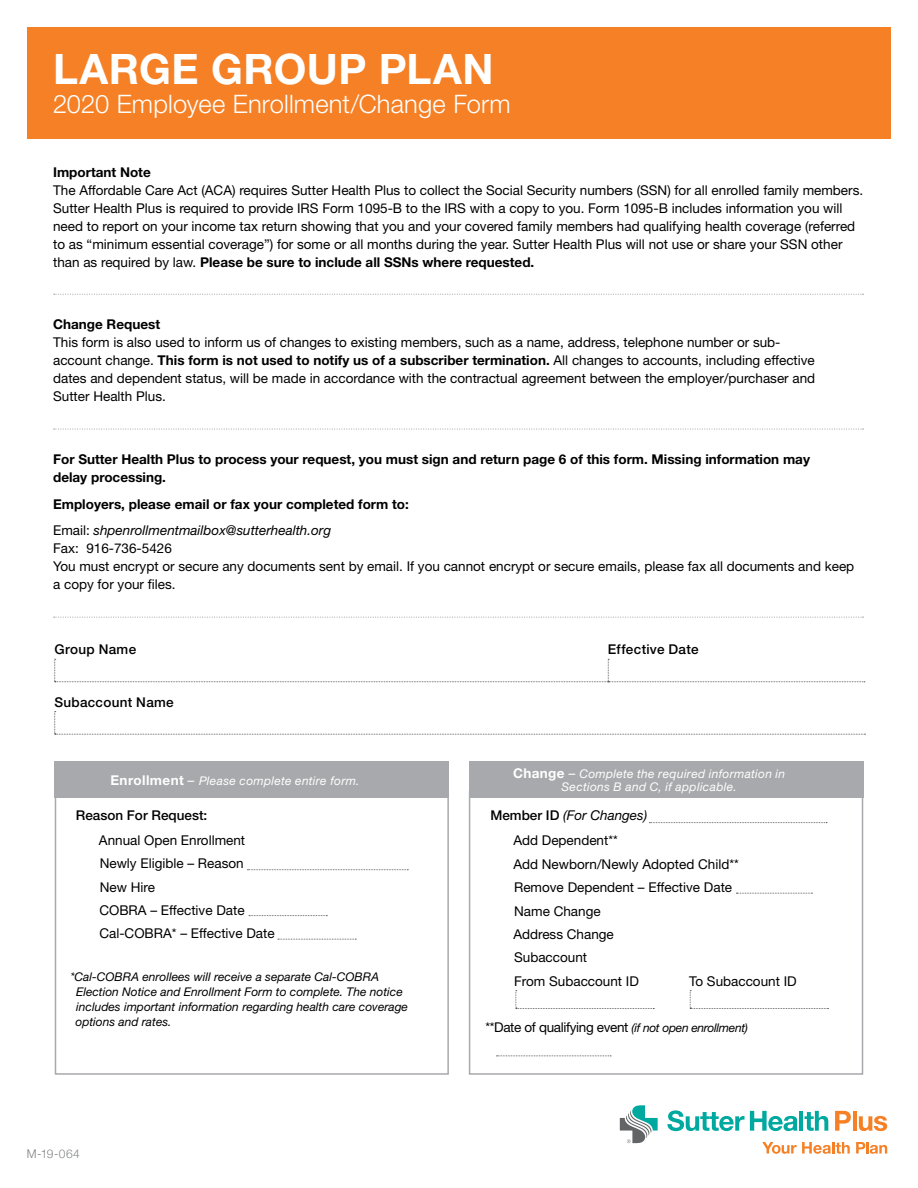
<style>
.page{position:relative;width:918px;height:1188px;background:#fff}
.page>*{position:absolute;margin:0;border:0;box-sizing:border-box;transform-origin:0 0}
.t1{font:700 42px "Helvetica Neue LT Std";letter-spacing:.01em;color:#fff}
.t2{font:300 25.5px "Helvetica Neue LT Std";letter-spacing:.005em;color:#fff}
.t3{font:13.5px/18px "Helvetica Neue LT Std";color:#000}
.t4{font:700 13.5px/18px "Helvetica Neue LT Std";color:#000}
.t5{font:italic 13.5px "Helvetica Neue LT Std";color:#000}
.t6{font:13.5px "Helvetica Neue LT Std";letter-spacing:-.025em;color:#000}
.t7{font:500 13.5px "Helvetica Neue LT Std";letter-spacing:.02em;color:#000}
.t8{font:500 13.5px "Helvetica Neue LT Std";color:#000}
.t9{font:italic 12px/15px "Helvetica Neue LT Std";color:#000}
.t10{font:italic 12px/13.5px "Helvetica Neue LT Std";letter-spacing:.025em;color:#fff;text-align:center}
.t11{font:300 12px "Helvetica Neue";color:#808285}
.s1{font-weight:700}
.s2{font-style:normal}
.s3{font-weight:700;font-style:normal;font-size:13.5px}
.s4{font-size:13.5px}
.s5{font-weight:500;font-style:normal}
.s6{font-style:italic;font-size:12px}
</style>
<div class="page">
<svg style="left:54px;top:790px;width:810px;height:285px"></svg>
<svg style="left:54px;top:711px;width:812px;height:24px"></svg>
<svg style="left:54px;top:659px;width:811px;height:23px"></svg>
<svg style="left:54px;top:617px;width:810px;height:1px"></svg>
<svg style="left:54px;top:428px;width:810px;height:2px"></svg>
<svg style="left:54px;top:294px;width:810px;height:1px"></svg>
<div style="left:27px;top:27px;width:864px;height:112px;background:#f58025"></div>
<div style="left:55px;top:762px;width:394px;height:36px;background:#a7a9ac"></div>
<div style="left:469px;top:762px;width:394px;height:36px;background:#a7a9ac"></div>
<svg style="left:620px;top:1105px;width:38px;height:38px"></svg>
<svg style="left:667px;top:1110px;width:77px;height:21px"></svg>
<svg style="left:750px;top:1111px;width:48px;height:20px"></svg>
<hr style="left:800px;top:1111px;width:3px;height:20px;background:#00a9a0">
<svg style="left:805px;top:1111px;width:23px;height:20px"></svg>
<svg style="left:835px;top:1111px;width:16px;height:20px"></svg>
<hr style="left:853px;top:1111px;width:4px;height:20px;background:#f58025">
<svg style="left:859px;top:1116px;width:28px;height:15px"></svg>
<svg style="left:762px;top:1142px;width:88px;height:12px"></svg>
<svg style="left:856px;top:1142px;width:31px;height:12px"></svg>
<h1 class="t1" style="left:53px;top:43px;width:442px">LARGE GROUP PLAN</h1>
<h1 class="t2" style="left:53px;top:89px;width:459px">2020 Employee Enrollment/Change Form</h1>
<h2 class="t4" style="left:53px;top:162px;width:99px">Important Note</h2>
<p class="t3" style="left:53px;top:181px;width:812px">The Affordable Care Act (ACA) requires Sutter Health Plus to collect the Social Security numbers (SSN) for all enrolled family members.<br>Sutter Health Plus is required to provide IRS Form 1095-B to the IRS with a copy to you. Form 1095-B includes information you will need to report on your income tax return showing that you and your covered family members had qualifying health coverage (referred to as “minimum essential coverage”) for some or all months during the year. Sutter Health Plus will not use or share your SSN other than as required by law. <span class="s1">Please be sure to include all SSNs where requested.</span></p>
<h2 class="t4" style="left:53px;top:315px;width:109px">Change Request</h2>
<p class="t3" style="left:53px;top:333px;width:764px">This form is also used to inform us of changes to existing members, such as a name, address, telephone number or sub&shy;account change. <span class="s1">This form is not used to notify us of a subscriber termination.</span> All changes to accounts, including effective dates and dependent status, will be made in accordance with the contractual agreement between the employer/purchaser and Sutter Health Plus.</p>
<p class="t4" style="left:53px;top:450px;width:758px">For Sutter Health Plus to process your request, you must sign and return page 6 of this form. Missing information may delay processing.</p>
<p class="t4" style="left:53px;top:495px;width:357px">Employers, please email or fax your completed form to:</p>
<p class="t5" style="left:53px;top:522px;width:280px"><span class="s2">Email:</span> shpenrollmentmailbox@sutterhealth.org</p>
<p class="t3" style="left:53px;top:539px;width:120px">Fax: 916-736-5426</p>
<p class="t3" style="left:53px;top:557px;width:803px">You must encrypt or secure any documents sent by email. If you cannot encrypt or secure emails, please fax all documents and keep a copy for your fles.</p>
<p class="t7" style="left:54px;top:641px;width:83px">Group Name</p>
<p class="t7" style="left:608px;top:641px;width:92px">Effective Date</p>
<p class="t7" style="left:54px;top:694px;width:121px">Subaccount Name</p>
<h2 class="t10" style="left:110px;top:774px;width:251px"><span class="s3">Enrollment</span> <span class="s4">–</span> Please complete entire form.</h2>
<h2 class="t10" style="left:513px;top:767px;width:274px"><span class="s3">Change</span> <span class="s4">–</span> Complete the required information in<br>Sections B and C, if applicable.</h2>
<p class="t8" style="left:76px;top:807px;width:133px">Reason For Request:</p>
<p class="t3" style="left:99px;top:831px;width:148px">Annual Open Enrollment</p>
<p class="t3" style="left:100px;top:854px;width:145px">Newly Eligible – Reason</p>
<p class="t3" style="left:100px;top:878px;width:57px">New Hire</p>
<p class="t3" style="left:99px;top:901px;width:147px">COBRA – Effective Date</p>
<p class="t3" style="left:99px;top:924px;width:177px">Cal-COBRA* – Effective Date</p>
<p class="t9" style="left:76px;top:969px;width:334px;text-indent:-5px">*Cal-COBRA enrollees will receive a separate Cal-COBRA Election Notice and Enrollment Form to complete. The notice includes important information regarding health care coverage options and rates.</p>
<p class="t5" style="left:490px;top:807px;width:158px"><span class="s5">Member ID</span> (For Changes)</p>
<p class="t3" style="left:513px;top:831px;width:106px">Add Dependent**</p>
<p class="t3" style="left:513px;top:855px;width:227px">Add Newborn/Newly Adopted Child**</p>
<p class="t3" style="left:514px;top:878px;width:220px">Remove Dependent – Effective Date</p>
<p class="t3" style="left:514px;top:902px;width:88px">Name Change</p>
<p class="t3" style="left:513px;top:925px;width:102px">Address Change</p>
<p class="t3" style="left:514px;top:946px;width:126px;line-height:23.4px">Subaccount<br>From Subaccount ID</p>
<p class="t3" style="left:689px;top:972px;width:109px">To Subaccount ID</p>
<p class="t6" style="left:485px;top:1019px;width:264px">**Date of qualifying event <span class="s6">(if not open enrollment)</span></p>
<p class="t11" style="left:27px;top:1144px;width:54px">M-19-064</p>
</div>
